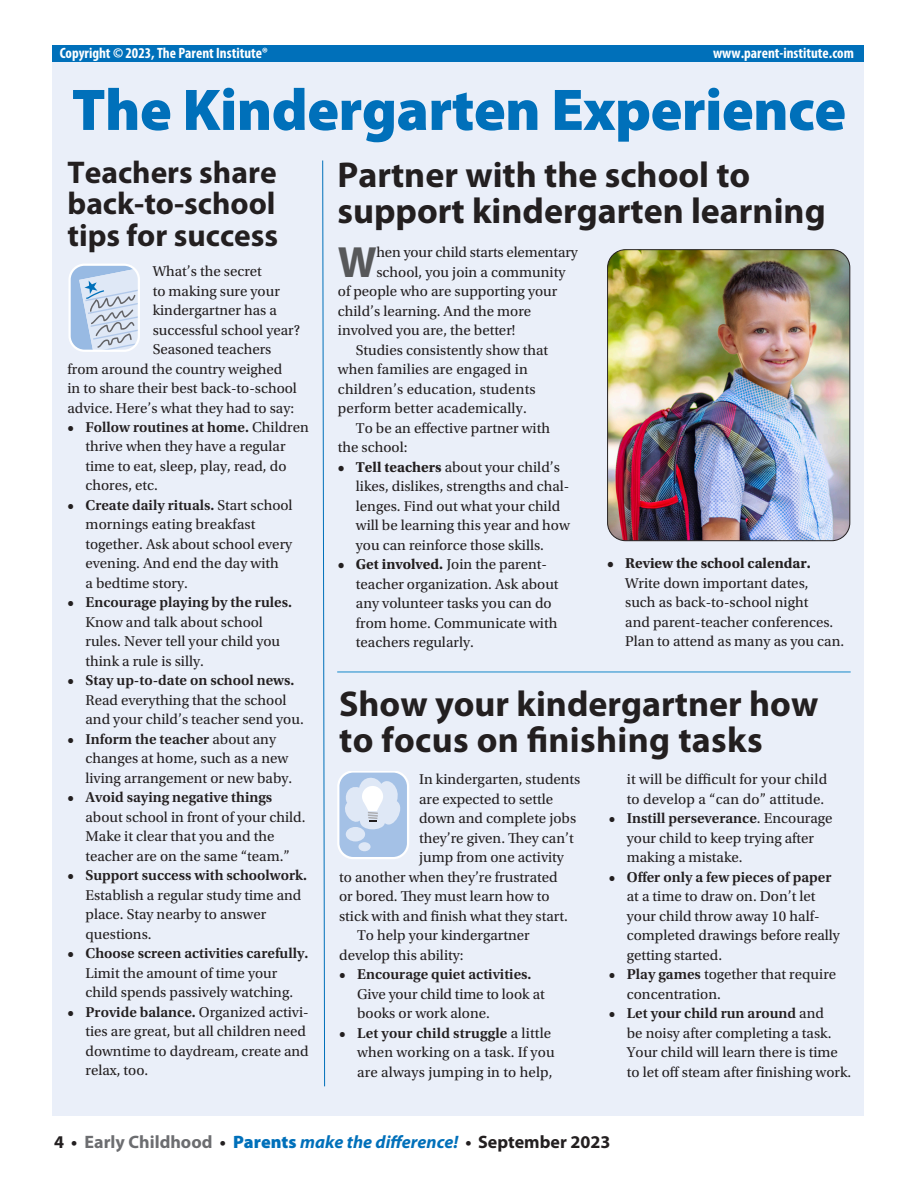
<style>
.page{position:relative;width:918px;height:1188px;background:#fff}
.page>*{position:absolute;margin:0;border:0;box-sizing:border-box;transform-origin:0 0}
.t1{font:900 59.25px "Myriad Pro";letter-spacing:-.01em;color:#0070ba}
.t2{font:700 43.95px "Myriad Pro";color:#57585a}
.t3{font:700 36px/36px "Myriad Pro";color:#231f20}
.t4{font:700 31.5px/31.5px "Myriad Pro";color:#231f20;text-align:justify}
.t5{font:italic 700 18px "Myriad Pro";color:#0070ba}
.t6{font:15px/19.5px "Utopia Std";color:#231f20}
.t7{font:600 15px "Utopia Std";color:#231f20}
.t8{font:700 condensed 15px "Myriad Pro";color:#fff}
.t9{font:700 15px "Utopia Std";color:#231f20}
.s1{font-weight:600}
.s2{font-weight:700}
.s3{font-style:normal;color:#231f20}
.s4{font-style:normal;color:#6c6d70}
.s5{font-weight:900;font-style:normal}
</style>
<div class="page">
<div style="left:52px;top:56px;width:811px;height:1060px;background:#eaeff9"></div>
<svg style="left:69px;top:264px;width:71px;height:88px"></svg>
<div style="left:52px;top:46px;width:811px;height:16px;background:#0070ba"></div>
<svg style="left:322px;top:160px;width:3px;height:927px"></svg>
<svg style="left:337px;top:772px;width:72px;height:87px"></svg>
<hr style="left:337px;top:672px;width:514px;height:1px;background:#1588ca">
<img style="left:608px;top:250px;width:242px;height:291px">
<div style="left:607px;top:249px;width:243px;height:292px;border:1px solid #231f20;border-radius:18px"></div>
<p class="t8" style="left:60px;top:43px;width:210px">Copyright © 2023, The Parent Institute®</p>
<p class="t8" style="left:713px;top:43px;width:142px">www.parent-institute.com</p>
<h1 class="t1" style="left:72px;top:70px;width:776px">The Kindergarten Experience</h1>
<h3 class="t4" style="left:68px;top:155px;width:212px">Teachers share back-to-school tips for success</h3>
<h3 class="t3" style="left:338px;top:156px;width:490px">Partner with the school to support kindergarten learning</h3>
<h2 class="t2" style="left:338px;top:233px;width:41px">W</h2>
<p class="t6" style="left:376px;top:243px;width:203px">hen your child starts elementary</p>
<p class="t6" style="left:153px;top:262px;width:111px">What’s the secret</p>
<p class="t6" style="left:153px;top:281px;width:129px">to making sure your</p>
<p class="t6" style="left:153px;top:301px;width:126px">kindergartner has a</p>
<p class="t6" style="left:153px;top:320px;width:149px">successful school year?</p>
<p class="t6" style="left:153px;top:340px;width:120px">Seasoned teachers</p>
<p class="t6" style="left:68px;top:359px;width:216px">from around the country weighed</p>
<p class="t6" style="left:68px;top:379px;width:231px">in to share their best back-to-school</p>
<p class="t6" style="left:68px;top:398px;width:228px">advice. Here’s what they had to say:</p>
<p class="t6" style="left:86px;top:418px;width:225px;text-indent:-18px"><span class="s1">• Follow routines at home.</span> Children thrive when they have a regular time to eat, sleep, play, read, do chores, etc.</p>
<p class="t6" style="left:86px;top:496px;width:209px;text-indent:-18px"><span class="s1">• Create daily rituals.</span> Start school mornings eating breakfast together. Ask about school every evening. And end the day with<br>a bedtime story.</p>
<p class="t7" style="left:68px;top:594px;width:226px">• Encourage playing by the rules.</p>
<p class="t6" style="left:86px;top:613px;width:196px">Know and talk about school rules. Never tell your child you think a rule is silly.</p>
<p class="t7" style="left:68px;top:672px;width:228px">• Stay up-to-date on school news.</p>
<p class="t6" style="left:86px;top:691px;width:220px">Read everything that the school and your child’s teacher send you.</p>
<p class="t6" style="left:86px;top:730px;width:208px;text-indent:-18px"><span class="s1">• Inform the teacher</span> about any changes at home, such as a new living arrangement or new baby.</p>
<p class="t7" style="left:68px;top:789px;width:206px">• Avoid saying negative things</p>
<p class="t6" style="left:86px;top:808px;width:222px">about school in front of your child.<br>Make it clear that you and the teacher are on the same “team.”</p>
<p class="t7" style="left:68px;top:867px;width:241px">• Support success with schoolwork.</p>
<p class="t6" style="left:86px;top:886px;width:218px">Establish a regular study time and place. Stay nearby to answer questions.</p>
<p class="t7" style="left:68px;top:945px;width:242px">• Choose screen activities carefully.</p>
<p class="t6" style="left:86px;top:964px;width:209px">Limit the amount of time your child spends passively watching.</p>
<p class="t6" style="left:86px;top:1003px;width:225px;text-indent:-18px"><span class="s1">• Provide balance.</span> Organized activi&shy;ties are great, but all children need downtime to daydream, create and relax, too.</p>
<p class="t6" style="left:376px;top:262px;width:190px">school, you join a community</p>
<p class="t6" style="left:338px;top:282px;width:221px">of people who are supporting your</p>
<p class="t6" style="left:338px;top:301px;width:195px">child’s learning. And the more</p>
<p class="t6" style="left:338px;top:321px;width:179px">involved you are, the better!</p>
<p class="t6" style="left:356px;top:340px;width:194px">Studies consistently show that</p>
<p class="t6" style="left:338px;top:360px;width:191px">when families are engaged in</p>
<p class="t6" style="left:338px;top:379px;width:199px">children’s education, students</p>
<p class="t6" style="left:338px;top:399px;width:190px">perform better academically.</p>
<p class="t6" style="left:356px;top:418px;width:196px">To be an effective partner with</p>
<p class="t6" style="left:338px;top:438px;width:71px">the school:</p>
<p class="t6" style="left:356px;top:457px;width:216px;text-indent:-18px"><span class="s2">• Tell teachers</span> about your child’s likes, dislikes, strengths and chal&shy;lenges. Find out what your child will be learning this year and how you can reinforce those skills.</p>
<p class="t6" style="left:356px;top:555px;width:204px;text-indent:-18px"><span class="s2">• Get involved.</span> Join the parent&shy;teacher organization. Ask about any volunteer tasks you can do from home. Communicate with teachers regularly.</p>
<p class="t9" style="left:607px;top:555px;width:205px">• Review the school calendar.</p>
<p class="t6" style="left:625px;top:574px;width:221px">Write down important dates,<br>such as back-to-school night<br>and parent-teacher conferences.<br>Plan to attend as many as you can.</p>
<h3 class="t3" style="left:339px;top:685px;width:481px">Show your kindergartner how to focus on finishing tasks</h3>
<p class="t6" style="left:627px;top:770px;width:202px">it will be difficult for your child to develop a “can do” attitude.</p>
<p class="t6" style="left:627px;top:809px;width:207px;text-indent:-18px"><span class="s1">• Instill perseverance</span>. Encourage your child to keep trying after making a mistake.</p>
<p class="t7" style="left:609px;top:868px;width:224px">• Offer only a few pieces of paper</p>
<p class="t6" style="left:627px;top:887px;width:215px">at a time to draw on. Don’t let your child throw away 10 half&shy;completed drawings before really getting started.</p>
<p class="t6" style="left:627px;top:965px;width:211px;text-indent:-18px"><span class="s1">• Play games</span> together that require concentration.</p>
<p class="t6" style="left:627px;top:1004px;width:226px;text-indent:-18px"><span class="s1">• Let your child run around</span> and<br>be noisy after completing a task.<br>Your child will learn there is time to let off steam after finishing work.</p>
<p class="t6" style="left:419px;top:770px;width:163px">In kindergarten, students</p>
<p class="t6" style="left:419px;top:789px;width:136px">are expected to settle</p>
<p class="t6" style="left:419px;top:809px;width:159px">down and complete jobs</p>
<p class="t6" style="left:419px;top:828px;width:156px">they’re given. They can’t</p>
<p class="t6" style="left:419px;top:848px;width:146px">jump from one activity</p>
<p class="t6" style="left:339px;top:867px;width:220px">to another when they’re frustrated</p>
<p class="t6" style="left:339px;top:887px;width:212px">or bored. They must learn how to</p>
<p class="t6" style="left:339px;top:906px;width:230px">stick with and finish what they start.</p>
<p class="t6" style="left:357px;top:926px;width:174px">To help your kindergartner</p>
<p class="t6" style="left:339px;top:945px;width:126px">develop this ability:</p>
<p class="t7" style="left:339px;top:966px;width:194px">• Encourage quiet activities.</p>
<p class="t6" style="left:357px;top:984px;width:189px">Give your child time to look at books or work alone.</p>
<p class="t6" style="left:357px;top:1023px;width:199px;text-indent:-18px"><span class="s1">• Let your child struggle</span> a little when working on a task. If you are always jumping in to help,</p>
<p class="t5" style="left:54px;top:1130px;width:558px"><span class="s3">4 •</span> <span class="s4">Early Childhood</span> <span class="s3">•</span> <span class="s5">Parents</span> make the difference! <span class="s3">• September 2023</span></p>
</div>
